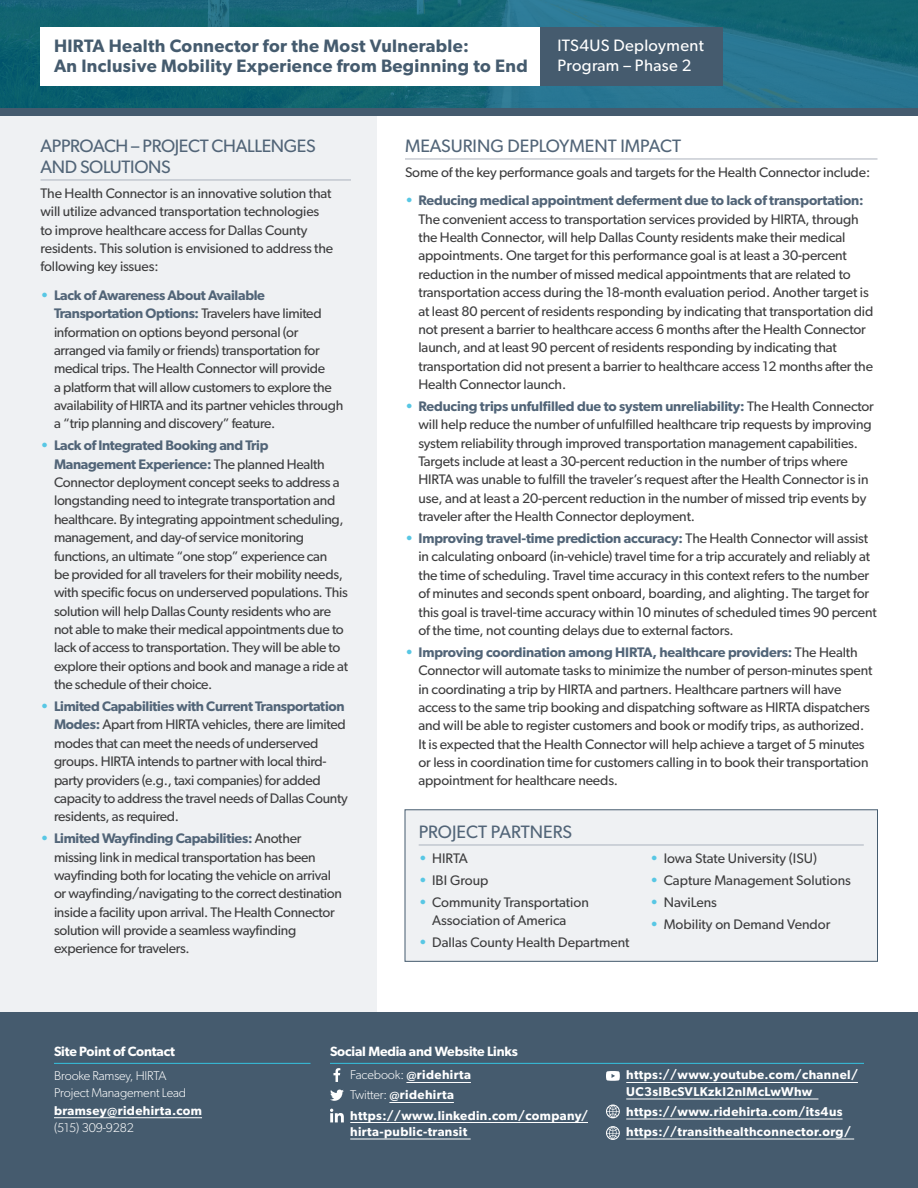
<style>
.page{position:relative;width:918px;height:1188px;background:#fff}
.page>*{position:absolute;margin:0;border:0;box-sizing:border-box;transform-origin:0 0}
.t1{font:600 18px/19.5px "Gibson";letter-spacing:.02em;color:#455b6e}
.t2{font:18px "Gibson";color:#526578}
.t3{font:18px/21px "Gibson";letter-spacing:-.02em;color:#526578}
.t4{font:16.5px/19.5px "Gibson";letter-spacing:.02em;color:#fff}
.Body{font:13.8px/18.3px "Gibson";letter-spacing:-.01em;color:#3e3e3f}
.t5{font:600 13.5px "Gibson";letter-spacing:-.01em;color:#fff}
.t6{font:600 12.75px/20px "Gibson";letter-spacing:.03em;color:#fff}
.t7{font:300 12.75px/17.2px "Gibson";letter-spacing:-.01em;color:#fff}
.s1{font-weight:600;color:#58c7e4}
.s2{font-weight:600;color:#526578}
.s3{font-weight:300}
</style>
<div class="page">
<div style="left:0;top:116px;width:377px;height:978px;background:#eff1f3"></div>
<div style="left:0;top:108px;width:918px;height:8px;background:#455b6e"></div>
<div style="left:0;top:1012px;width:918px;height:176px;background:#455b6e"></div>
<svg style="left:330px;top:1089px;width:14px;height:12px"></svg>
<svg style="left:330px;top:1109px;width:14px;height:13px"></svg>
<svg style="left:333px;top:1068px;width:7px;height:14px"></svg>
<svg style="left:606px;top:1105px;width:14px;height:13px"></svg>
<svg style="left:606px;top:1126px;width:14px;height:14px"></svg>
<svg style="left:606px;top:1071px;width:14px;height:10px"></svg>
<svg style="left:0;top:0;width:918px;height:108px;fill:#146674"></svg>
<div style="left:40px;top:27px;width:577px;height:58px;background:#fff"></div>
<div style="left:540px;top:27px;width:183px;height:58px;background:#455b6e"></div>
<hr style="left:54px;top:1063px;width:256px;height:1px;background:#35c2e0">
<hr style="left:54px;top:1117px;width:148px;height:1px;background:#fff">
<hr style="left:330px;top:1063px;width:534px;height:1px;background:#35c2e0">
<hr style="left:406px;top:1082px;width:65px;height:1px;background:#fff">
<hr style="left:389px;top:1102px;width:65px;height:1px;background:#fff">
<hr style="left:350px;top:1122px;width:238px;height:1px;background:#fff">
<hr style="left:350px;top:1139px;width:121px;height:1px;background:#fff">
<hr style="left:626px;top:1082px;width:232px;height:1px;background:#fff">
<hr style="left:626px;top:1099px;width:192px;height:1px;background:#fff">
<hr style="left:626px;top:1119px;width:217px;height:1px;background:#fff">
<hr style="left:626px;top:1139px;width:228px;height:1px;background:#fff">
<hr style="left:40px;top:180px;width:311px;height:1px;background:#abb2bd">
<hr style="left:405px;top:159px;width:473px;height:1px;background:#abb2bd">
<div style="left:405px;top:810px;width:473px;height:151px;background:#eff1f3"></div>
<hr style="left:419px;top:845px;width:445px;height:1px;background:#abb2bd">
<div style="left:405px;top:810px;width:473px;height:152px;border:1px solid #455b6e"></div>
<h1 class="t1" style="left:54px;top:36px;width:475px">HIRTA Health Connector for the Most Vulnerable:<br>An Inclusive Mobility Experience from Beginning to End</h1>
<p class="t4" style="left:557px;top:36px;width:148px">ITS4US Deployment<br>Program – Phase 2</p>
<h1 class="t3" style="left:40px;top:135px;width:277px">APPROACH – PROJECT CHALLENGES<br>AND SOLUTIONS</h1>
<p class="Body" style="left:40px;top:184px;width:294px">The Health Connector is an innovative solution that will utilize advanced transportation technologies to improve healthcare access for Dallas County residents. This solution is envisioned to address the following key issues:</p>
<p class="Body" style="left:54px;top:286px;width:291px;text-indent:-14px"><span class="s1">•</span> <span class="s2">Lack of Awareness About Available Transportation Options:</span> Travelers have limited information on options beyond personal (or arranged via family or friends) transportation for medical trips. The Health Connector will provide<br>a platform that will allow customers to explore the availability of HIRTA and its partner vehicles through a “trip planning and discovery” feature.</p>
<p class="Body" style="left:54px;top:436px;width:296px;text-indent:-14px"><span class="s1">•</span> <span class="s2">Lack of Integrated Booking and Trip Management Experience:</span> The planned Health Connector deployment concept seeks to address a longstanding need to integrate transportation and healthcare. By integrating appointment scheduling, management, and day-of service monitoring functions, an ultimate “one stop” experience can<br>be provided for all travelers for their mobility needs, with specific focus on underserved populations. This solution will help Dallas County residents who are not able to make their medical appointments due to lack of access to transportation. They will be able to explore their options and book and manage a ride at the schedule of their choice.</p>
<p class="Body" style="left:54px;top:697px;width:295px;text-indent:-14px"><span class="s1">•</span> <span class="s2">Limited Capabilities with Current Transportation Modes:</span> Apart from HIRTA vehicles, there are limited modes that can meet the needs of underserved groups. HIRTA intends to partner with local third&shy;party providers (e.g., taxi companies) for added capacity to address the travel needs of Dallas County residents, as required.</p>
<p class="Body" style="left:54px;top:829px;width:290px;text-indent:-14px"><span class="s1">•</span> <span class="s2">Limited Wayfinding Capabilities:</span> Another missing link in medical transportation has been wayfinding both for locating the vehicle on arrival or wayfinding/navigating to the correct destination inside a facility upon arrival. The Health Connector solution will provide a seamless wayfinding experience for travelers.</p>
<h1 class="t2" style="left:405px;top:135px;width:278px">MEASURING DEPLOYMENT IMPACT</h1>
<p class="Body" style="left:405px;top:163px;width:467px">Some of the key performance goals and targets for the Health Connector include:</p>
<p class="Body" style="left:418px;top:191px;width:456px;text-indent:-14px"><span class="s1">•</span> <span class="s2">Reducing medical appointment deferment due to lack of transportation:<br></span>The convenient access to transportation services provided by HIRTA, through the Health Connector, will help Dallas County residents make their medical appointments. One target for this performance goal is at least a 30-percent reduction in the number of missed medical appointments that are related to transportation access during the 18-month evaluation period. Another target is at least 80 percent of residents responding by indicating that transportation did not present a barrier to healthcare access 6 months after the Health Connector launch, and at least 90 percent of residents responding by indicating that transportation did not present a barrier to healthcare access 12 months after the Health Connector launch.</p>
<p class="Body" style="left:418px;top:397px;width:457px;text-indent:-14px"><span class="s1">•</span> <span class="s2">Reducing trips unfulfilled due to system unreliability:</span> The Health Connector will help reduce the number of unfulfilled healthcare trip requests by improving system reliability through improved transportation management capabilities.<br>Targets include at least a 30-percent reduction in the number of trips where HIRTA was unable to fulfill the traveler’s request after the Health Connector is in use, and at least a 20-percent reduction in the number of missed trip events by traveler after the Health Connector deployment.</p>
<p class="Body" style="left:418px;top:529px;width:460px;text-indent:-14px"><span class="s1">•</span> <span class="s2">Improving travel-time prediction accuracy:</span> The Health Connector will assist in calculating onboard (in-vehicle) travel time for a trip accurately and reliably at the time of scheduling. Travel time accuracy in this context refers to the number of minutes and seconds spent onboard, boarding, and alighting. The target for this goal is travel-time accuracy within 10 minutes of scheduled times 90 percent of the time, not counting delays due to external factors.</p>
<p class="Body" style="left:418px;top:643px;width:456px;text-indent:-14px"><span class="s1">•</span> <span class="s2">Improving coordination among HIRTA, healthcare providers:</span> The Health Connector will automate tasks to minimize the number of person-minutes spent in coordinating a trip by HIRTA and partners. Healthcare partners will have access to the same trip booking and dispatching software as HIRTA dispatchers and will be able to register customers and book or modify trips, as authorized.<br>It is expected that the Health Connector will help achieve a target of 5 minutes or less in coordination time for customers calling in to book their transportation appointment for healthcare needs.</p>
<h1 class="t2" style="left:419px;top:821px;width:155px">PROJECT PARTNERS</h1>
<p class="Body" style="left:419px;top:849px;width:51px"><span class="s1">•</span> HIRTA</p>
<p class="Body" style="left:419px;top:871px;width:71px"><span class="s1">•</span> IBI Group</p>
<p class="Body" style="left:432px;top:893px;width:158px;text-indent:-14px"><span class="s1">•</span> Community Transportation<br>Association of America</p>
<p class="Body" style="left:419px;top:933px;width:212px"><span class="s1">•</span> Dallas County Health Department</p>
<p class="Body" style="left:650px;top:849px;width:168px"><span class="s1">•</span> Iowa State University (ISU)</p>
<p class="Body" style="left:650px;top:871px;width:202px"><span class="s1">•</span> Capture Management Solutions</p>
<p class="Body" style="left:650px;top:893px;width:68px"><span class="s1">•</span> NaviLens</p>
<p class="Body" style="left:650px;top:915px;width:182px"><span class="s1">•</span> Mobility on Demand Vendor</p>
<p class="t5" style="left:54px;top:1044px;width:123px">Site Point of Contact</p>
<p class="t7" style="left:54px;top:1067px;width:134px">Brooke Ramsey, HIRTA<br>Project Management Lead</p>
<p class="t6" style="left:54px;top:1100px;width:150px">bramsey@ridehirta.com</p>
<p class="t7" style="left:54px;top:1119px;width:82px">(515) 309-9282</p>
<p class="t5" style="left:330px;top:1044px;width:189px">Social Media and Website Links</p>
<p class="t6" style="left:350px;top:1065px;width:239px"><span class="s3">Facebook:</span> @ridehirta<br><span class="s3">Twitter:</span> @ridehirta https://www.linkedin.com/company/</p>
<p class="t6" style="left:350px;top:1121px;width:119px">hirta-public-transit</p>
<p class="t6" style="left:626px;top:1067px;width:233px;line-height:16.5px">https://www.youtube.com/channel/<br>UC3sIBcSVLKzkI2nlMcLwWhw</p>
<p class="t6" style="left:626px;top:1101px;width:226px">https://www.ridehirta.com/its4us https://transithealthconnector.org/</p>
</div>
